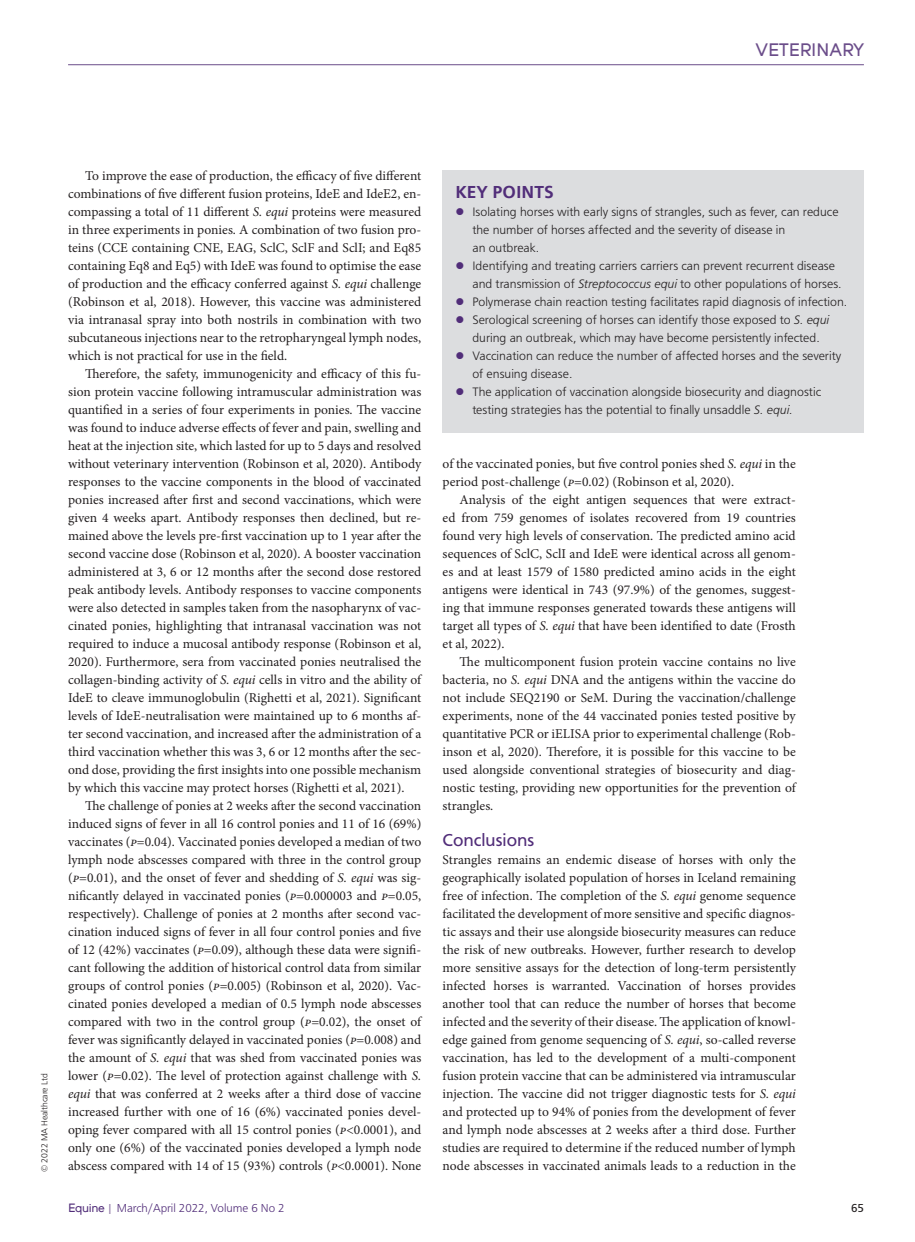
<style>
.page{position:relative;width:915px;height:1242px;background:#fff}
.page>*{position:absolute;margin:0;border:0;box-sizing:border-box;transform-origin:0 0}
.t1{font:18px "Frutus T";color:#512d79}
.t2{font:18px "Young";color:#6b4d8a}
.t3{font:500 18px "Frutus T";color:#512d79}
.t4{font:13.5px/18px "Minion Pro";color:#231f20;text-align:justify}
.t5{font:300 12.75px/18px "Frutus T";color:#231f20}
.t6{font:300 12px "Frutus T";color:#512d79}
.t7{font:12px "Frutus T";color:#231f20}
.t8{font:300 9px "Frutus T";letter-spacing:-.01em;color:#231f20}
.s1{font-style:italic}
.s2{font-family:"Young";font-weight:400}
.s3{font-weight:400;color:#9781ac}
</style>
<div class="page">
<hr style="left:68px;top:64px;width:795px;height:1px;background:#6b4d8a">
<div style="left:442px;top:170px;width:421px;height:262px;background:#dcdddf"></div>
<h1 class="t2" style="left:755px;top:40px;width:110px">VETERINARY</h1>
<p class="t8" style="left:39px;top:1171px;width:100px;rotate:-90deg">© 2022 MA Healthcare Ltd</p>
<p class="t4" style="left:68px;top:167px;width:354px;text-indent:17px">To improve the ease of production, the efficacy of five different combinations of five different fusion proteins, IdeE and IdeE2, en&shy;compassing a total of 11 different <span class="s1">S. equi</span> proteins were measured in three experiments in ponies. A combination of two fusion pro&shy;teins (CCE containing CNE, EAG, SclC, SclF and SclI; and Eq85 containing Eq8 and Eq5) with IdeE was found to optimise the ease of production and the efficacy conferred against <span class="s1">S. equi</span> challenge (Robinson et al, 2018). However, this vaccine was administered via intranasal spray into both nostrils in combination with two subcutaneous injections near to the retropharyngeal lymph nodes, which is not practical for use in the field.</p>
<p class="t4" style="left:68px;top:365px;width:354px;text-indent:17px">Therefore, the safety, immunogenicity and efficacy of this fu&shy;sion protein vaccine following intramuscular administration was quantified in a series of four experiments in ponies. The vaccine was found to induce adverse effects of fever and pain, swelling and heat at the injection site, which lasted for up to 5 days and resolved without veterinary intervention (Robinson et al, 2020). Antibody responses to the vaccine components in the blood of vaccinated ponies increased after first and second vaccinations, which were given 4 weeks apart. Antibody responses then declined, but re&shy;mained above the levels pre-first vaccination up to 1 year after the second vaccine dose (Robinson et al, 2020). A booster vaccination administered at 3, 6 or 12 months after the second dose restored peak antibody levels. Antibody responses to vaccine components were also detected in samples taken from the nasopharynx of vac&shy;cinated ponies, highlighting that intranasal vaccination was not required to induce a mucosal antibody response (Robinson et al, 2020). Furthermore, sera from vaccinated ponies neutralised the collagen-binding activity of <span class="s1">S. equi</span> cells in vitro and the ability of IdeE to cleave immunoglobulin (Righetti et al, 2021). Significant levels of IdeE-neutralisation were maintained up to 6 months af&shy;ter second vaccination, and increased after the administration of a third vaccination whether this was 3, 6 or 12 months after the sec&shy;ond dose, providing the first insights into one possible mechanism by which this vaccine may protect horses (Righetti et al, 2021).</p>
<p class="t4" style="left:68px;top:797px;width:354px;text-indent:17px">The challenge of ponies at 2 weeks after the second vaccination induced signs of fever in all 16 control ponies and 11 of 16 (69%) vaccinates (<span class="s1">p</span>=0.04). Vaccinated ponies developed a median of two lymph node abscesses compared with three in the control group (<span class="s1">p</span>=0.01), and the onset of fever and shedding of <span class="s1">S. equi</span> was sig&shy;nificantly delayed in vaccinated ponies (<span class="s1">p</span>=0.000003 and <span class="s1">p</span>=0.05, respectively). Challenge of ponies at 2 months after second vac&shy;cination induced signs of fever in all four control ponies and five of 12 (42%) vaccinates (<span class="s1">p</span>=0.09), although these data were signifi&shy;cant following the addition of historical control data from similar groups of control ponies (<span class="s1">p</span>=0.005) (Robinson et al, 2020). Vac&shy;cinated ponies developed a median of 0.5 lymph node abscesses compared with two in the control group (<span class="s1">p</span>=0.02), the onset of fever was significantly delayed in vaccinated ponies (<span class="s1">p</span>=0.008) and the amount of <span class="s1">S. equi</span> that was shed from vaccinated ponies was lower (<span class="s1">p</span>=0.02). The level of protection against challenge with <span class="s1">S. equi</span> that was conferred at 2 weeks after a third dose of vaccine increased further with one of 16 (6%) vaccinated ponies devel&shy;oping fever compared with all 15 control ponies (<span class="s1">p</span>&lt;0.0001), and only one (6%) of the vaccinated ponies developed a lymph node abscess compared with 14 of 15 (93%) controls (<span class="s1">p</span>&lt;0.0001). None</p>
<h1 class="t3" style="left:455px;top:182px;width:100px">KEY POINTS</h1>
<p class="t5" style="left:472px;top:203px;width:376px">Isolating horses with early signs of strangles, such as fever, can reduce the number of horses affected and the severity of disease in<br>an outbreak.<br>Identifying and treating carriers carriers can prevent recurrent disease and transmission of <span class="s1">Streptococcus equi</span> to other populations of horses.<br>Polymerase chain reaction testing facilitates rapid diagnosis of infection.<br>Serological screening of horses can identify those exposed to <span class="s1">S. equi </span>during an outbreak, which may have become persistently infected.<br>Vaccination can reduce the number of affected horses and the severity of ensuing disease.<br>The application of vaccination alongside biosecurity and diagnostic testing strategies has the potential to finally unsaddle <span class="s1">S. equi.</span></p>
<p class="t4" style="left:442px;top:455px;width:354px">of the vaccinated ponies, but five control ponies shed <span class="s1">S. equi</span> in the period post-challenge (<span class="s1">p</span>=0.02) (Robinson et al, 2020).</p>
<p class="t4" style="left:442px;top:491px;width:354px;text-indent:17px">Analysis of the eight antigen sequences that were extract&shy;ed from 759 genomes of isolates recovered from 19 countries found very high levels of conservation. The predicted amino acid sequences of SclC, SclI and IdeE were identical across all genom&shy;es and at least 1579 of 1580 predicted amino acids in the eight antigens were identical in 743 (97.9%) of the genomes, suggest&shy;ing that immune responses generated towards these antigens will target all types of <span class="s1">S. equi</span> that have been identified to date (Frosth et al, 2022).</p>
<p class="t4" style="left:442px;top:653px;width:354px;text-indent:17px">The multicomponent fusion protein vaccine contains no live bacteria, no <span class="s1">S. equi</span> DNA and the antigens within the vaccine do not include SEQ2190 or SeM. During the vaccination/challenge experiments, none of the 44 vaccinated ponies tested positive by quantitative PCR or iELISA prior to experimental challenge (Rob&shy;inson et al, 2020). Therefore, it is possible for this vaccine to be used alongside conventional strategies of biosecurity and diag&shy;nostic testing, providing new opportunities for the prevention of strangles.</p>
<h1 class="t1" style="left:442px;top:830px;width:93px">Conclusions</h1>
<p class="t4" style="left:442px;top:851px;width:354px">Strangles remains an endemic disease of horses with only the geographically isolated population of horses in Iceland remaining free of infection. The completion of the <span class="s1">S. equi</span> genome sequence facilitated the development of more sensitive and specific diagnos&shy;tic assays and their use alongside biosecurity measures can reduce the risk of new outbreaks. However, further research to develop more sensitive assays for the detection of long-term persistently infected horses is warranted. Vaccination of horses provides another tool that can reduce the number of horses that become infected and the severity of their disease. The application of knowl&shy;edge gained from genome sequencing of <span class="s1">S. equi</span>, so-called reverse vaccination, has led to the development of a multi-component fusion protein vaccine that can be administered via intramuscular injection. The vaccine did not trigger diagnostic tests for <span class="s1">S. equi </span>and protected up to 94% of ponies from the development of fever and lymph node abscesses at 2 weeks after a third dose. Further studies are required to determine if the reduced number of lymph node abscesses in vaccinated animals leads to a reduction in the</p>
<p class="t6" style="left:68px;top:1200px;width:218px"><span class="s2">Equine</span> <span class="s3">|</span> March/April 2022, Volume 6 No 2</p>
<p class="t7" style="left:850px;top:1200px;width:14px">65</p>
</div>
